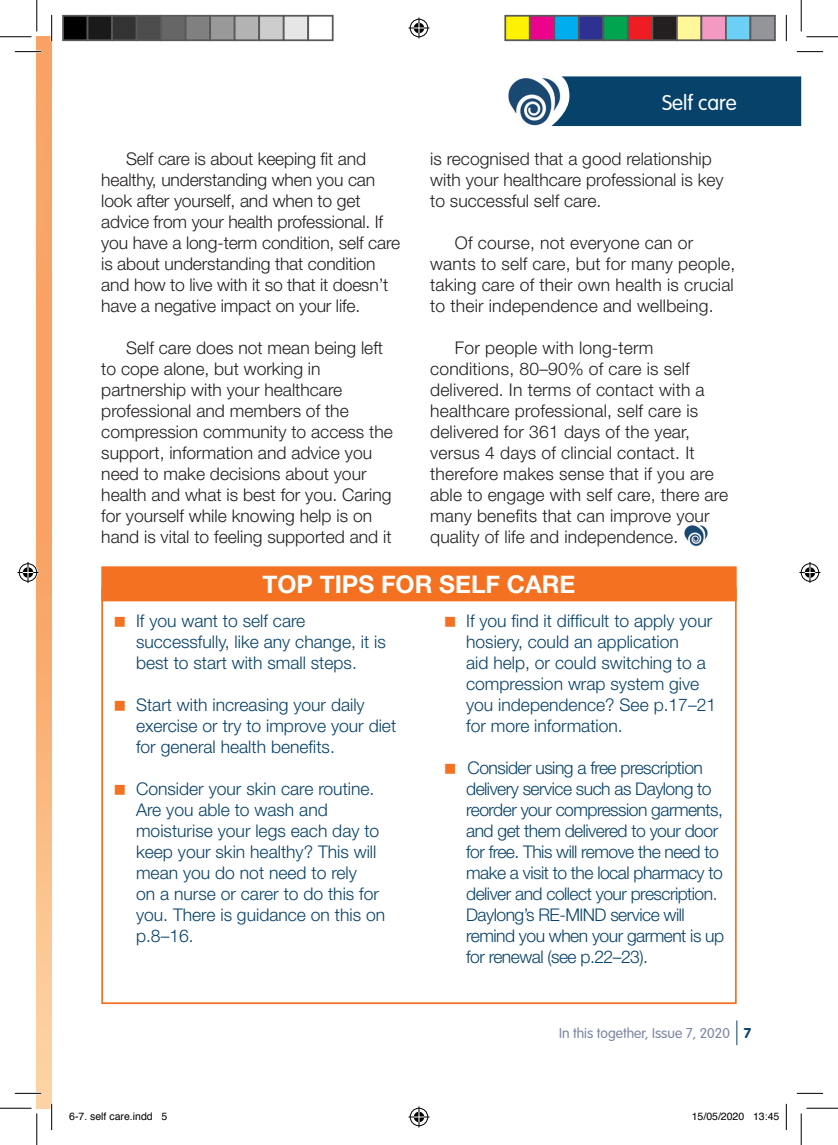
<style>
.page{position:relative;width:838px;height:1145px;background:#fff}
.page>*{position:absolute;margin:0;border:0;box-sizing:border-box;transform-origin:0 0}
.t1{font:700 24.5px "Helvetica Neue";color:#fff}
.t2{font:300 21px "VAG Rounded";color:#fff}
.t3{font:300 17.5px/21px "Helvetica Neue";color:#231f20}
.t4{font:300 17.5px/21px "Helvetica Neue";color:#07426a}
.t5{font:300 17.5px/21px "Helvetica Neue";letter-spacing:-.03em;color:#07426a}
.t6{font:300 14px "VAG Rounded";color:#7a85a1}
.t7{font:10.5px "Helvetica";color:#000}
.s1{font-weight:700;color:#07426a}
</style>
<div class="page">
<img style="left:37px;top:37px;width:14px;height:1071px">
<svg style="left:736px;top:1020px;width:1px;height:25px"></svg>
<div style="left:565px;top:76px;width:236px;height:50px;background:#07426a"></div>
<img style="left:508px;top:76px;width:57px;height:50px">
<img style="left:684px;top:525px;width:24px;height:22px">
<div style="left:101px;top:566px;width:635px;height:35px;background:#f37121"></div>
<hr style="left:15px;top:51px;width:26px;height:2px;background:#fff">
<hr style="left:15px;top:1092px;width:26px;height:2px;background:#fff">
<svg style="left:15px;top:51px;width:26px;height:1px"></svg>
<svg style="left:796px;top:51px;width:27px;height:1px"></svg>
<svg style="left:15px;top:1093px;width:26px;height:1px"></svg>
<svg style="left:796px;top:1093px;width:27px;height:1px"></svg>
<svg style="left:51px;top:15px;width:1px;height:26px"></svg>
<svg style="left:51px;top:1104px;width:1px;height:26px"></svg>
<svg style="left:786px;top:15px;width:1px;height:26px"></svg>
<svg style="left:786px;top:1104px;width:1px;height:26px"></svg>
<hr style="left:0;top:36px;width:32px;height:1px;background:#000">
<hr style="left:806px;top:36px;width:31px;height:1px;background:#000">
<hr style="left:0;top:1108px;width:32px;height:1px;background:#000">
<hr style="left:806px;top:1108px;width:31px;height:1px;background:#000">
<hr style="left:36px;top:0;width:1px;height:31px;background:#000">
<hr style="left:36px;top:1113px;width:1px;height:32px;background:#000">
<hr style="left:800px;top:0;width:1px;height:31px;background:#000">
<hr style="left:800px;top:1113px;width:1px;height:32px;background:#000">
<svg style="left:408px;top:18px;width:21px;height:21px"></svg>
<svg style="left:408px;top:1106px;width:21px;height:21px"></svg>
<svg style="left:18px;top:562px;width:21px;height:21px"></svg>
<svg style="left:799px;top:562px;width:21px;height:21px"></svg>
<div style="left:63px;top:16px;width:25px;height:24px;background:#000"></div>
<div style="left:62px;top:15px;width:26px;height:26px;border:2px solid #595959"></div>
<div style="left:88px;top:16px;width:24px;height:24px;background:#1a1a1a"></div>
<div style="left:87px;top:15px;width:26px;height:26px;border:2px solid #595959"></div>
<div style="left:112px;top:16px;width:25px;height:24px;background:#333"></div>
<div style="left:111px;top:15px;width:26px;height:26px;border:2px solid #595959"></div>
<div style="left:137px;top:16px;width:24px;height:24px;background:#4d4d4d"></div>
<div style="left:136px;top:15px;width:26px;height:26px;border:2px solid #595959"></div>
<div style="left:161px;top:16px;width:25px;height:24px;background:#666"></div>
<div style="left:160px;top:15px;width:26px;height:26px;border:2px solid #595959"></div>
<div style="left:186px;top:16px;width:24px;height:24px;background:#808080"></div>
<div style="left:185px;top:15px;width:26px;height:26px;border:2px solid #595959"></div>
<div style="left:210px;top:16px;width:25px;height:24px;background:#999"></div>
<div style="left:209px;top:15px;width:26px;height:26px;border:2px solid #595959"></div>
<div style="left:235px;top:16px;width:24px;height:24px;background:#b3b3b3"></div>
<div style="left:234px;top:15px;width:26px;height:26px;border:2px solid #595959"></div>
<div style="left:259px;top:16px;width:25px;height:24px;background:#ccc"></div>
<div style="left:258px;top:15px;width:26px;height:26px;border:2px solid #595959"></div>
<div style="left:284px;top:16px;width:24px;height:24px;background:#e6e6e6"></div>
<div style="left:283px;top:15px;width:26px;height:26px;border:2px solid #595959"></div>
<div style="left:307px;top:15px;width:26px;height:26px;border:2px solid #595959"></div>
<div style="left:505px;top:16px;width:24px;height:24px;background:#fff101"></div>
<div style="left:504px;top:15px;width:26px;height:26px;border:2px solid #595959"></div>
<div style="left:529px;top:16px;width:25px;height:24px;background:#ed028c"></div>
<div style="left:529px;top:15px;width:26px;height:26px;border:2px solid #595959"></div>
<div style="left:554px;top:16px;width:24px;height:24px;background:#00aeef"></div>
<div style="left:553px;top:15px;width:26px;height:26px;border:2px solid #595959"></div>
<div style="left:578px;top:16px;width:25px;height:24px;background:#2e3092"></div>
<div style="left:578px;top:15px;width:26px;height:26px;border:2px solid #595959"></div>
<div style="left:603px;top:16px;width:24px;height:24px;background:#00a54f"></div>
<div style="left:602px;top:15px;width:26px;height:26px;border:2px solid #595959"></div>
<div style="left:627px;top:16px;width:25px;height:24px;background:#ee1d23"></div>
<div style="left:627px;top:15px;width:26px;height:26px;border:2px solid #595959"></div>
<div style="left:652px;top:16px;width:24px;height:24px;background:#231f20"></div>
<div style="left:651px;top:15px;width:26px;height:26px;border:2px solid #595959"></div>
<div style="left:676px;top:16px;width:25px;height:24px;background:#fff79a"></div>
<div style="left:676px;top:15px;width:26px;height:26px;border:2px solid #595959"></div>
<div style="left:701px;top:16px;width:24px;height:24px;background:#f499c2"></div>
<div style="left:700px;top:15px;width:26px;height:26px;border:2px solid #595959"></div>
<div style="left:725px;top:16px;width:25px;height:24px;background:#6bcff6"></div>
<div style="left:725px;top:15px;width:26px;height:26px;border:2px solid #595959"></div>
<div style="left:750px;top:16px;width:24px;height:24px;background:#939598"></div>
<div style="left:749px;top:15px;width:26px;height:26px;border:2px solid #595959"></div>
<p class="t2" style="left:662px;top:90px;width:76px">Self care</p>
<p class="t3" style="left:101px;top:148px;width:300px;text-indent:25px">Self care is about keeping fit and healthy, understanding when you can look after yourself, and when to get advice from your health professional. If you have a long-term condition, self care is about understanding that condition and how to live with it so that it doesn’t have a negative impact on your life.</p>
<p class="t3" style="left:101px;top:337px;width:293px;text-indent:25px">Self care does not mean being left to cope alone, but working in partnership with your healthcare professional and members of the compression community to access the support, information and advice you need to make decisions about your health and what is best for you. Caring for yourself while knowing help is on hand is vital to feeling supported and it</p>
<p class="t3" style="left:430px;top:148px;width:295px">is recognised that a good relationship with your healthcare professional is key to successful self care.</p>
<p class="t3" style="left:430px;top:232px;width:307px;text-indent:25px">Of course, not everyone can or wants to self care, but for many people, taking care of their own health is crucial to their independence and wellbeing.</p>
<p class="t3" style="left:430px;top:337px;width:300px;text-indent:25px">For people with long-term conditions, 80–90% of care is self delivered. In terms of contact with a healthcare professional, self care is delivered for 361 days of the year, versus 4 days of clincial contact. It therefore makes sense that if you are able to engage with self care, there are many benefits that can improve your quality of life and independence.</p>
<h1 class="t1" style="left:262px;top:565px;width:314px">TOP TIPS FOR SELF CARE</h1>
<p class="t4" style="left:136px;top:610px;width:251px">If you want to self care successfully, like any change, it is best to start with small steps.</p>
<p class="t4" style="left:136px;top:694px;width:262px">Start with increasing your daily exercise or try to improve your diet for general health benefits.</p>
<p class="t4" style="left:136px;top:778px;width:250px">Consider your skin care routine.<br>Are you able to wash and moisturise your legs each day to keep your skin healthy? This will mean you do not need to rely<br>on a nurse or carer to do this for you. There is guidance on this on p.8–16.</p>
<p class="t4" style="left:466px;top:610px;width:251px">If you find it difficult to apply your hosiery, could an application<br>aid help, or could switching to a compression wrap system give you independence? See p.17–21 for more information.</p>
<p class="t5" style="left:466px;top:757px;width:259px">Consider using a free prescription delivery service such as Daylong to reorder your compression garments, and get them delivered to your door for free. This will remove the need to make a visit to the local pharmacy to deliver and collect your prescription.<br>Daylong’s RE-MIND service will remind you when your garment is up for renewal (see p.22–23).</p>
<p class="t6" style="left:559px;top:1025px;width:194px">In this together, Issue 7, 2020 <span class="s1">7</span></p>
<p class="t7" style="left:69px;top:1108px;width:100px">6-7. self care.indd 5</p>
<p class="t7" style="left:691px;top:1108px;width:89px">15/05/2020 13:45</p>
</div>
